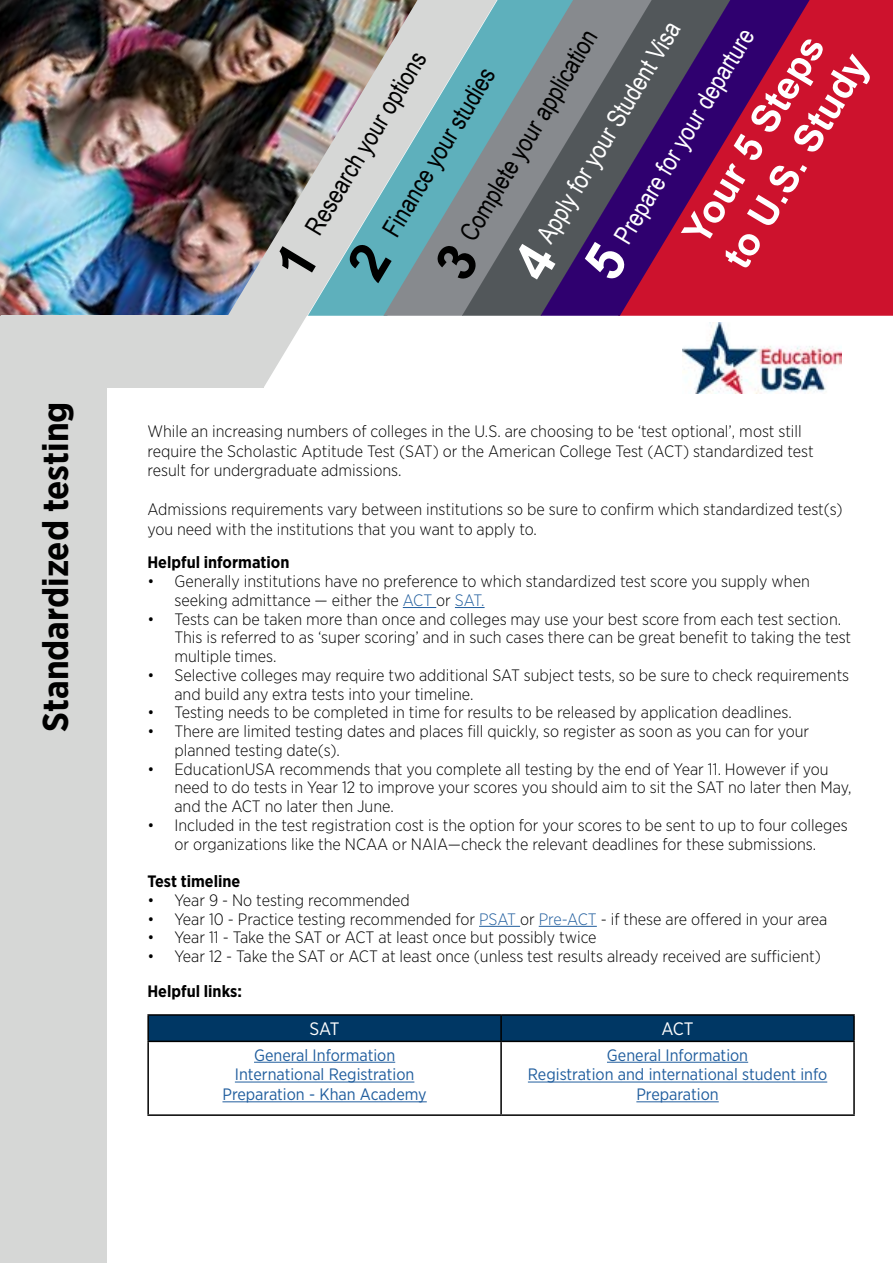
<style>
.page{position:relative;width:893px;height:1263px;background:#fff}
.page>*{position:absolute;margin:0;border:0;box-sizing:border-box;transform-origin:0 0}
.t1{font:700 39px "Arial";color:#fff}
.t2{font:700 36px "Gotham Narrow";color:#000}
.t3{font:25.5px "Arial Narrow";color:#000}
.t4{font:25.5px "Arial Narrow";color:#fff}
.t5{font:18px "Gotham Narrow";letter-spacing:-.025em;color:#fff}
.t6{font:300 16.5px/18.8px "Gotham Narrow";color:#000}
.t7{font:16.5px/19.8px "Gotham Narrow";color:#215e9e;text-align:center}
.t8{font:700 16.5px "Gotham Narrow";color:#000}
.s1{color:#215e9e}
</style>
<div class="page">
<div style="left:814px;top:0;width:79px;height:316px;background:#cd122d"></div>
<img style="left:0;top:0;width:228px;height:316px">
<img style="left:228px;top:0;width:80px;height:246px">
<img style="left:308px;top:0;width:75px;height:316px">
<svg style="left:383px;top:0;width:79px;height:316px;background:#94b6bb"></svg>
<svg style="left:462px;top:0;width:78px;height:316px;background:#729399"></svg>
<svg style="left:540px;top:0;width:274px;height:316px;background:#7c2c56"></svg>
<div style="left:1px;top:315px;width:263px;height:72px;background:#d6d7d6"></div>
<img style="left:682px;top:322px;width:159px;height:71px">
<div style="left:1px;top:316px;width:106px;height:947px;background:#d6d7d6"></div>
<hr style="left:403px;top:607px;width:33px;height:1px;background:#215e9e">
<hr style="left:455px;top:607px;width:30px;height:1px;background:#215e9e">
<hr style="left:479px;top:926px;width:41px;height:1px;background:#215e9e">
<hr style="left:539px;top:926px;width:58px;height:1px;background:#215e9e">
<div style="left:149px;top:1016px;width:704px;height:24px;background:#003764"></div>
<hr style="left:147px;top:1014px;width:354px;height:2px;background:#000">
<hr style="left:147px;top:1016px;width:2px;height:24px;background:#000">
<hr style="left:501px;top:1014px;width:354px;height:2px;background:#000">
<hr style="left:500px;top:1016px;width:2px;height:24px;background:#000">
<hr style="left:853px;top:1016px;width:2px;height:24px;background:#000">
<hr style="left:147px;top:1040px;width:354px;height:2px;background:#000">
<hr style="left:147px;top:1042px;width:2px;height:72px;background:#000">
<hr style="left:501px;top:1040px;width:354px;height:2px;background:#000">
<hr style="left:500px;top:1042px;width:2px;height:72px;background:#000">
<hr style="left:853px;top:1042px;width:2px;height:72px;background:#000">
<hr style="left:147px;top:1114px;width:354px;height:2px;background:#000">
<hr style="left:501px;top:1114px;width:354px;height:2px;background:#000">
<hr style="left:254px;top:1062px;width:141px;height:1px;background:#215e9e">
<hr style="left:235px;top:1081px;width:179px;height:1px;background:#215e9e">
<hr style="left:222px;top:1101px;width:205px;height:1px;background:#215e9e">
<hr style="left:607px;top:1062px;width:141px;height:1px;background:#215e9e">
<hr style="left:528px;top:1081px;width:299px;height:1px;background:#215e9e">
<hr style="left:636px;top:1101px;width:83px;height:1px;background:#215e9e">
<svg style="left:206px;top:246px;width:110px;height:141px"></svg>
<div style="left:345px;top:241px;width:47px;height:42px;background:#5eb0bc"></div>
<div style="left:433px;top:241px;width:47px;height:42px;background:#878a8e"></div>
<div style="left:510px;top:240px;width:48px;height:43px;background:#52575a"></div>
<div style="left:582px;top:240px;width:47px;height:43px;background:#2f006f"></div>
<h2 class="t2" style="left:33px;top:732px;width:332px;rotate:-90deg">Standardized testing</h2>
<h3 class="t4" style="left:528px;top:230px;width:255px;rotate:-59deg">Apply for your Student Visa</h3>
<h3 class="t4" style="left:605px;top:232px;width:248px;rotate:-59deg">Prepare for your departure</h3>
<h3 class="t3" style="left:450px;top:229px;width:243px;rotate:-59deg">Complete your application</h3>
<h1 class="t1" style="left:671px;top:227px;width:237px;rotate:-59deg">Your 5 Steps</h1>
<h3 class="t3" style="left:296px;top:223px;width:211px;rotate:-59deg">Research your options</h3>
<h1 class="t1" style="left:711px;top:251px;width:244px;rotate:-59deg">to U.S. Study</h1>
<h3 class="t3" style="left:373px;top:225px;width:194px;rotate:-59deg">Finance your studies</h3>
<p class="t6" style="left:147px;top:421px;width:668px;line-height:19.5px">While an increasing numbers of colleges in the U.S. are choosing to be ‘test optional’, most still require the Scholastic Aptitude Test (SAT) or the American College Test (ACT) standardized test result for undergraduate admissions.</p>
<p class="t6" style="left:147px;top:499px;width:697px;line-height:19.5px">Admissions requirements vary between institutions so be sure to confirm which standardized test(s) you need with the institutions that you want to apply to.</p>
<p class="t8" style="left:147px;top:552px;width:143px">Helpful information</p>
<p class="t6" style="left:174px;top:571px;width:637px;text-indent:-27px">• Generally institutions have no preference to which standardized test score you supply when seeking admittance — either the <span class="s1">ACT</span> or <span class="s1">SAT.</span></p>
<p class="t6" style="left:174px;top:609px;width:678px;text-indent:-27px">• Tests can be taken more than once and colleges may use your best score from each test section.<br>This is referred to as ‘super scoring’ and in such cases there can be great benefit to taking the test multiple times.</p>
<p class="t6" style="left:174px;top:665px;width:676px;text-indent:-27px">• Selective colleges may require two additional SAT subject tests, so be sure to check requirements and build any extra tests into your timeline.</p>
<p class="t6" style="left:147px;top:703px;width:646px">• Testing needs to be completed in time for results to be released by application deadlines.</p>
<p class="t6" style="left:174px;top:721px;width:636px;text-indent:-27px">• There are limited testing dates and places fill quickly, so register as soon as you can for your planned testing date(s).</p>
<p class="t6" style="left:174px;top:759px;width:678px;text-indent:-27px">• EducationUSA recommends that you complete all testing by the end of Year 11. However if you need to do tests in Year 12 to improve your scores you should aim to sit the SAT no later then May, and the ACT no later then June.</p>
<p class="t6" style="left:147px;top:815px;width:702px;text-align:center">• Included in the test registration cost is the option for your scores to be sent to up to four colleges or organizations like the NCAA or NAIA—check the relevant deadlines for these submissions.</p>
<p class="t8" style="left:147px;top:871px;width:94px">Test timeline</p>
<p class="t6" style="left:147px;top:890px;width:264px">• Year 9 - No testing recommended</p>
<p class="t6" style="left:147px;top:909px;width:681px">• Year 10 - Practice testing recommended for <span class="s1">PSAT</span> or <span class="s1">Pre-ACT</span> - if these are offered in your area</p>
<p class="t6" style="left:147px;top:928px;width:451px">• Year 11 - Take the SAT or ACT at least once but possibly twice</p>
<p class="t6" style="left:147px;top:946px;width:675px">• Year 12 - Take the SAT or ACT at least once (unless test results already received are sufficient)</p>
<p class="t8" style="left:147px;top:980px;width:96px">Helpful links:</p>
<p class="t5" style="left:310px;top:1018px;width:32px">SAT</p>
<p class="t5" style="left:661px;top:1018px;width:34px">ACT</p>
<p class="t7" style="left:222px;top:1044px;width:206px">General Information<br>International Registration<br>Preparation - Khan Academy</p>
<p class="t7" style="left:528px;top:1044px;width:301px">General Information<br>Registration and international student info<br>Preparation</p>
</div>
